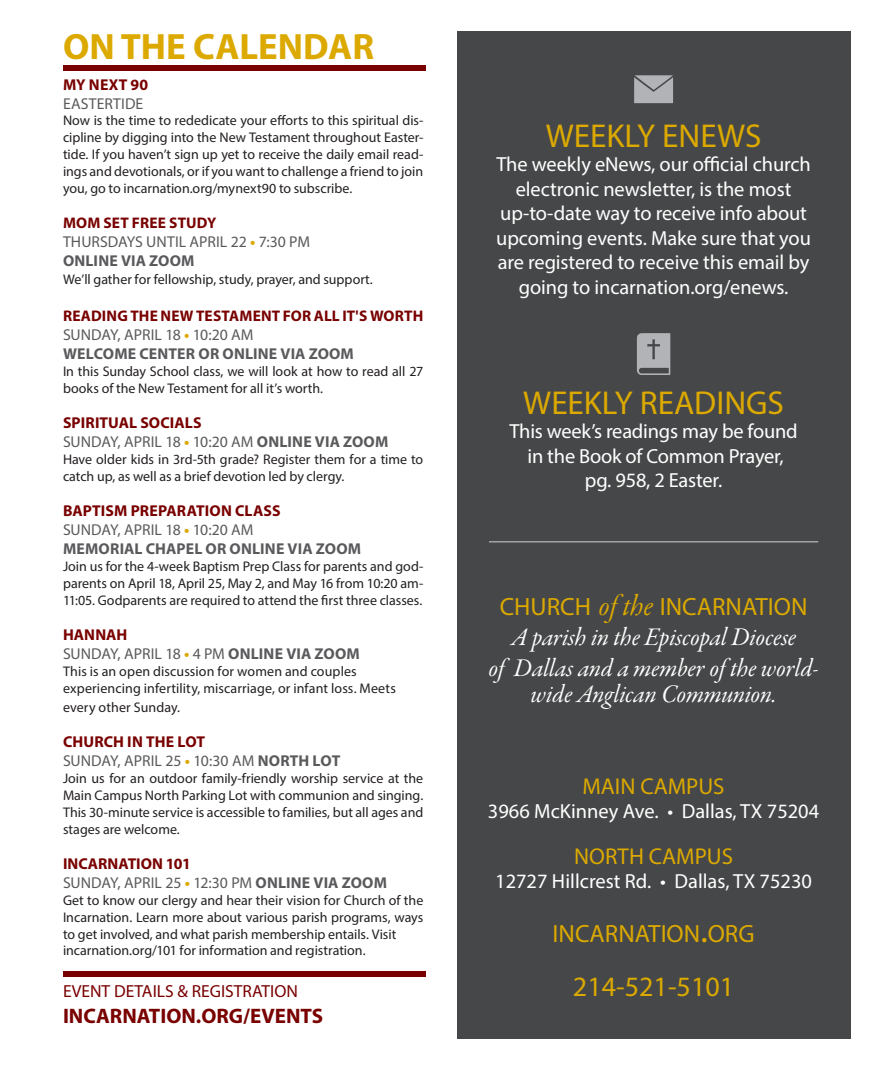
<style>
.page{position:relative;width:882px;height:1071px;background:#fff}
.page>*{position:absolute;margin:0;border:0;box-sizing:border-box;transform-origin:0 0}
.t1{font:700 36.75px "Myriad Pro";color:#dba900}
.t2{font:33.25px "Myriad Pro";color:#dba900}
.t3{font:28px "Myriad Pro";color:#dba900}
.t4{font:25.55px/30.6px "Garamond Premr Pro It Subh";color:#fff;text-align:center}
.t5{font:25.03px "Myriad Pro";color:#dba900}
.t6{font:22.93px "Myriad Pro";color:#dba900}
.t7{font:700 21px "Myriad Pro";color:#790100}
.t8{font:20.47px/24.5px "Myriad Pro";letter-spacing:-.005em;color:#fff;text-align:center}
.t9{font:17.5px "Myriad Pro";color:#790100}
.t10{font:15.75px "Myriad Pro";color:#5a5a5d}
.t11{font:700 15.75px "Myriad Pro";letter-spacing:.005em;color:#790100}
.t12{font:700 15.75px "Myriad Pro";letter-spacing:.01em;color:#5a5a5d}
.t13{font:700 15.4px "Myriad Pro";letter-spacing:.01em;color:#790100}
.t14{font:14px/16.8px "Myriad Pro";color:#231f20;text-align:justify}
.s1{font-weight:700;color:#dba900}
.s2{font-weight:700}
.s3{font-family:"Garamond Premr Pro It Subh";font-size:29.75px}
.s4{font-size:35.7px}
</style>
<div class="page">
<div style="left:457px;top:32px;width:393px;height:1008px;background:#464748"></div>
<svg style="left:634px;top:75px;width:39px;height:28px"></svg>
<hr style="left:489px;top:541px;width:329px;height:1px;background:#b2b3b7">
<svg style="left:637px;top:333px;width:33px;height:42px"></svg>
<div style="left:63px;top:66px;width:362px;height:5px;background:#790100"></div>
<div style="left:63px;top:971px;width:362px;height:5px;background:#790100"></div>
<p class="t1" style="left:63px;top:23px;width:313px">ON THE CALENDAR</p>
<p class="t11" style="left:63px;top:74px;width:87px">MY NEXT 90</p>
<p class="t10" style="left:63px;top:94px;width:82px">EASTERTIDE</p>
<p class="t14" style="left:63px;top:112px;width:362px">Now is the time to rededicate your efforts to this spiritual dis&shy;cipline by digging into the New Testament throughout Easter&shy;tide. If you haven’t sign up yet to receive the daily email read&shy;ings and devotionals, or if you want to challenge a friend to join you, go to incarnation.org/mynext90 to subscribe.</p>
<p class="t13" style="left:63px;top:213px;width:155px">MOM SET FREE STUDY</p>
<p class="t10" style="left:63px;top:232px;width:249px">THURSDAYS UNTIL APRIL 22 <span class="s1">•</span> 7:30 PM</p>
<p class="t12" style="left:63px;top:250px;width:133px">ONLINE VIA ZOOM</p>
<p class="t14" style="left:63px;top:271px;width:311px">We’ll gather for fellowship, study, prayer, and support.</p>
<p class="t13" style="left:63px;top:306px;width:362px">READING THE NEW TESTAMENT FOR ALL IT'S WORTH</p>
<p class="t10" style="left:63px;top:325px;width:192px">SUNDAY, APRIL 18 <span class="s1">•</span> 10:20 AM</p>
<p class="t12" style="left:63px;top:343px;width:292px">WELCOME CENTER OR ONLINE VIA ZOOM</p>
<p class="t14" style="left:63px;top:362px;width:362px">In this Sunday School class, we will look at how to read all 27 books of the New Testament for all it’s worth.</p>
<p class="t11" style="left:63px;top:413px;width:140px">SPIRITUAL SOCIALS</p>
<p class="t10" style="left:63px;top:432px;width:327px">SUNDAY, APRIL 18 <span class="s1">•</span> 10:20 AM <span class="s2">ONLINE VIA ZOOM</span></p>
<p class="t14" style="left:63px;top:451px;width:362px">Have older kids in 3rd-5th grade? Register them for a time to catch up, as well as a brief devotion led by clergy.</p>
<p class="t11" style="left:63px;top:501px;width:219px">BAPTISM PREPARATION CLASS</p>
<p class="t10" style="left:63px;top:520px;width:192px">SUNDAY, APRIL 18 <span class="s1">•</span> 10:20 AM</p>
<p class="t12" style="left:63px;top:539px;width:300px">MEMORIAL CHAPEL OR ONLINE VIA ZOOM</p>
<p class="t14" style="left:63px;top:558px;width:362px">Join us for the 4-week Baptism Prep Class for parents and god&shy;parents on April 18, April 25, May 2, and May 16 from 10:20 am-11:05. Godparents are required to attend the first three classes.</p>
<p class="t11" style="left:63px;top:625px;width:66px">HANNAH</p>
<p class="t10" style="left:63px;top:644px;width:298px">SUNDAY, APRIL 18 <span class="s1">•</span> 4 PM <span class="s2">ONLINE VIA ZOOM</span></p>
<p class="t14" style="left:63px;top:663px;width:295px">This is an open discussion for women and couples</p>
<p class="t14" style="left:63px;top:680px;width:334px">experiencing infertility, miscarriage, or infant loss. Meets</p>
<p class="t14" style="left:63px;top:698px;width:119px">every other Sunday.</p>
<p class="t11" style="left:63px;top:732px;width:144px">CHURCH IN THE LOT</p>
<p class="t10" style="left:63px;top:751px;width:279px">SUNDAY, APRIL 25 <span class="s1">•</span> 10:30 AM <span class="s2">NORTH LOT</span></p>
<p class="t14" style="left:63px;top:770px;width:362px">Join us for an outdoor family-friendly worship service at the Main Campus North Parking Lot with communion and singing.<br>This 30-minute service is accessible to families, but all ages and stages are welcome.</p>
<p class="t11" style="left:63px;top:854px;width:129px">INCARNATION 101</p>
<p class="t10" style="left:63px;top:873px;width:325px">SUNDAY, APRIL 25 <span class="s1">•</span> 12:30 PM <span class="s2">ONLINE VIA ZOOM</span></p>
<p class="t14" style="left:63px;top:892px;width:362px">Get to know our clergy and hear their vision for Church of the Incarnation. Learn more about various parish programs, ways to get involved, and what parish membership entails. Visit</p>
<p class="t14" style="left:63px;top:942px;width:304px">incarnation.org/101 for information and registration.</p>
<p class="t9" style="left:63px;top:981px;width:236px">EVENT DETAILS &amp; REGISTRATION</p>
<p class="t7" style="left:63px;top:1002px;width:262px">INCARNATION.ORG/EVENTS</p>
<p class="t2" style="left:546px;top:115px;width:217px">WEEKLY ENEWS</p>
<p class="t8" style="left:496px;top:152px;width:316px">The weekly eNews, our official church electronic newsletter, is the most up-to-date way to receive info about upcoming events. Make sure that you are registered to receive this email by going to incarnation.org/enews.</p>
<p class="t2" style="left:523px;top:382px;width:262px">WEEKLY READINGS</p>
<p class="t8" style="left:509px;top:419px;width:290px">This week’s readings may be found</p>
<p class="t8" style="left:527px;top:443px;width:258px">in the Book of Common Prayer,</p>
<p class="t8" style="left:585px;top:468px;width:139px">pg. 958, 2 Easter.</p>
<p class="t5" style="left:500px;top:591px;width:309px">CHURCH <span class="s3">of the</span> INCARNATION</p>
<p class="t4" style="left:489px;top:624px;width:332px">A parish in the Episcopal Diocese<br>of Dallas and a member of the world-</p>
<p class="t4" style="left:531px;top:680px;width:248px">wide Anglican Communion.</p>
<p class="t6" style="left:583px;top:772px;width:144px">MAIN CAMPUS</p>
<p class="t8" style="left:488px;top:799px;width:333px">3966 McKinney Ave. • Dallas, TX 75204</p>
<p class="t6" style="left:574px;top:842px;width:161px">NORTH CAMPUS</p>
<p class="t8" style="left:495px;top:869px;width:318px">12727 Hillcrest Rd. • Dallas, TX 75230</p>
<p class="t5" style="left:553px;top:918px;width:204px">INCARNATION<span class="s4">.</span>ORG</p>
<p class="t3" style="left:573px;top:969px;width:163px">214-521-5101</p>
</div>
